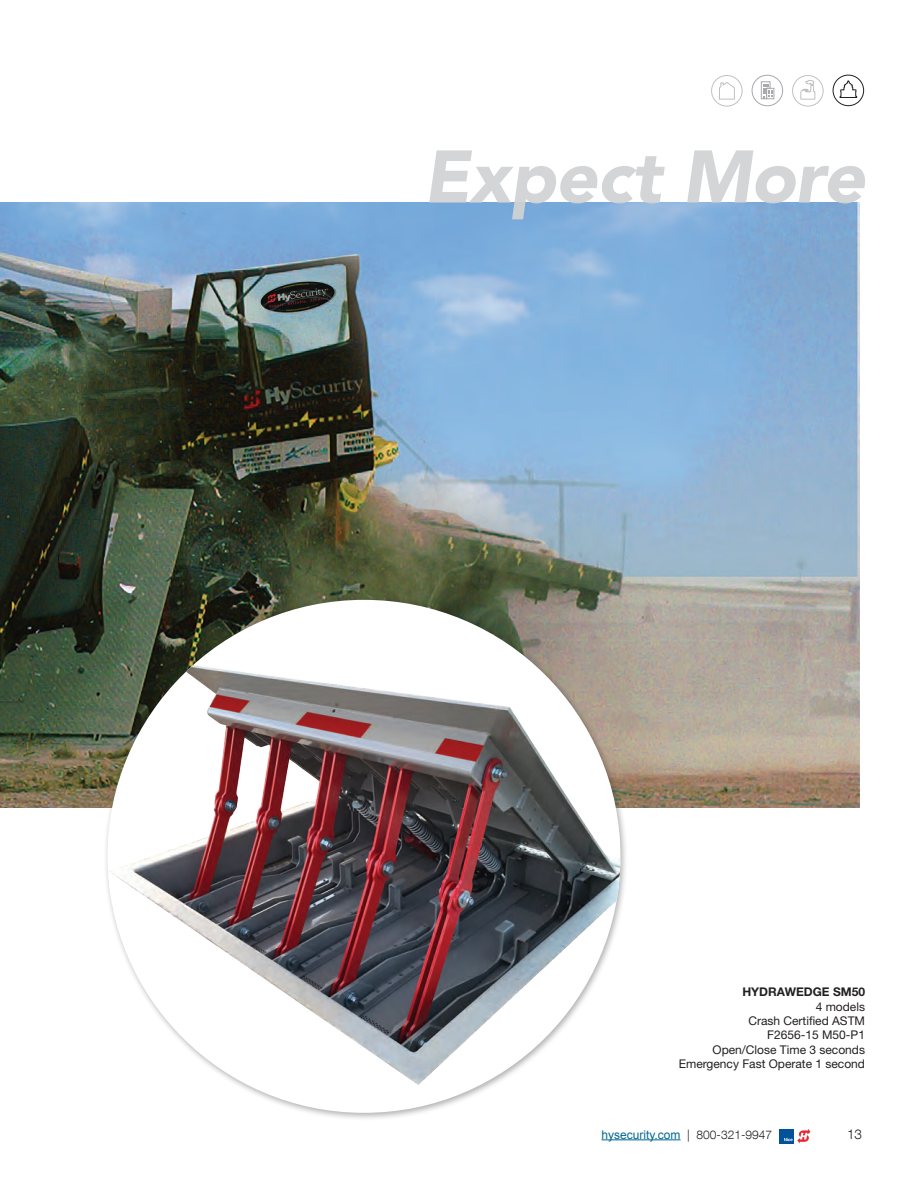
<style>
.page{position:relative;width:918px;height:1188px;background:#fff}
.page>*{position:absolute;margin:0;border:0;box-sizing:border-box;transform-origin:0 0}
.t1{font:300 13.5px "Helvetica Neue LT Com";color:#231f20}
.Operator_spec{font:12px/14.4px "Helvetica Neue LT Std";color:#231f20;text-align:right}
.t2{font:12px "Arial";color:#006893}
.Operator_spec-2{font:700 12px "Helvetica Neue LT Std";color:#231f20}
.s1{font-family:"Helvetica Neue LT Com";font-weight:300;color:#231f20}
</style>
<div class="page">
<hr style="left:601px;top:1139px;width:80px;height:1px;background:#006893">
<div style="left:779px;top:1129px;width:14px;height:14px;background:#01529b"></div>
<svg style="left:784px;top:1129px;width:26px;height:14px"></svg>
<img style="left:0;top:202px;width:860px;height:606px">
<div style="left:103px;top:596px;width:526px;height:525px;background:#231f20;opacity:.35"></div>
<div style="left:107px;top:600px;width:513px;height:513px;background:#fff;border-radius:50%"></div>
<img style="left:107px;top:654px;width:513px;height:436px">
<svg style="left:832px;top:74px;width:32px;height:32px"></svg>
<svg style="left:792px;top:75px;width:32px;height:32px"></svg>
<svg style="left:711px;top:75px;width:32px;height:32px"></svg>
<svg style="left:751px;top:74px;width:32px;height:33px"></svg>
<svg style="left:429px;top:150px;width:436px;height:69px"></svg>
<p class="Operator_spec-2" style="left:742px;top:984px;width:124px">HYDRAWEDGE SM50</p>
<p class="Operator_spec" style="left:816px;top:999px;width:51px">4 models</p>
<p class="Operator_spec" style="left:748px;top:1013px;width:118px">Crash Certified ASTM<br>F2656-15 M50-P1</p>
<p class="Operator_spec" style="left:713px;top:1042px;width:154px">Open/Close Time 3 seconds</p>
<p class="Operator_spec" style="left:679px;top:1057px;width:188px">Emergency Fast Operate 1 second</p>
<p class="t2" style="left:601px;top:1127px;width:172px">hysecurity.com <span class="s1">| 800-321-9947</span></p>
<p class="t1" style="left:847px;top:1126px;width:17px">13</p>
</div>
